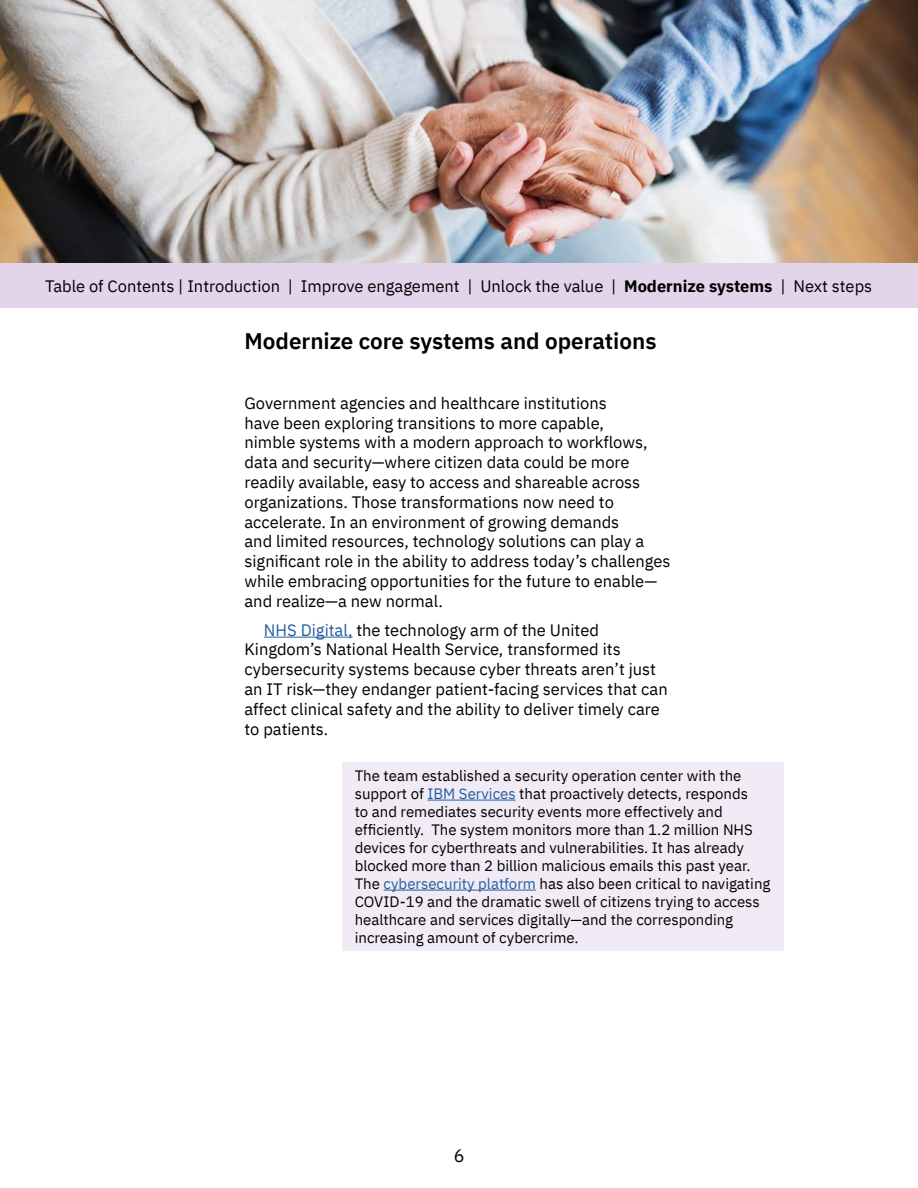
<style>
.page{position:relative;width:918px;height:1188px;background:#fff}
.page>*{position:absolute;margin:0;border:0;box-sizing:border-box;transform-origin:0 0}
.t1{font:600 22.5px "IBM Plex Sans";color:#000}
.t2{font:18px "IBM Plex Sans";color:#000}
.t3{font:16.5px/19.8px "IBM Plex Sans";color:#000}
.t4{font:15px/18px "IBM Plex Sans";color:#000}
.s1{font-weight:700}
.s2{color:#215e9e}
</style>
<div class="page">
<img style="left:0;top:0;width:918px;height:264px">
<hr style="left:264px;top:637px;width:89px;height:1px;background:#215e9e">
<div style="left:343px;top:762px;width:441px;height:189px;background:#f1ebf5"></div>
<hr style="left:427px;top:800px;width:89px;height:1px;background:#215e9e">
<hr style="left:384px;top:890px;width:152px;height:1px;background:#215e9e">
<div style="left:0;top:264px;width:918px;height:44px;background:#e2d4e9"></div>
<p class="t3" style="left:45px;top:275px;width:829px">Table of Contents | Introduction | Improve engagement | Unlock the value | <span class="s1">Modernize systems</span> | Next steps</p>
<h1 class="t1" style="left:244px;top:324px;width:414px">Modernize core systems and operations</h1>
<p class="t3" style="left:244px;top:392px;width:428px">Government agencies and healthcare institutions<br>have been exploring transitions to more capable,<br>nimble systems with a modern approach to workflows, data and security—where citizen data could be more readily available, easy to access and shareable across organizations. Those transformations now need to accelerate. In an environment of growing demands<br>and limited resources, technology solutions can play a significant role in the ability to address today’s challenges while embracing opportunities for the future to enable— and realize—a new normal.</p>
<p class="t3" style="left:244px;top:618px;width:425px;text-indent:19px"><span class="s2">NHS Digital,</span> the technology arm of the United Kingdom’s National Health Service, transformed its cybersecurity systems because cyber threats aren’t just an IT risk—they endanger patient-facing services that can affect clinical safety and the ability to deliver timely care to patients.</p>
<p class="t4" style="left:355px;top:765px;width:417px">The team established a security operation center with the support of <span class="s2">IBM Services</span> that proactively detects, responds<br>to and remediates security events more effectively and efficiently. The system monitors more than 1.2 million NHS devices for cyberthreats and vulnerabilities. It has already blocked more than 2 billion malicious emails this past year.<br>The <span class="s2">cybersecurity platform</span> has also been critical to navigating COVID-19 and the dramatic swell of citizens trying to access healthcare and services digitally—and the corresponding increasing amount of cybercrime.</p>
<p class="t2" style="left:454px;top:1142px;width:12px">6</p>
</div>
